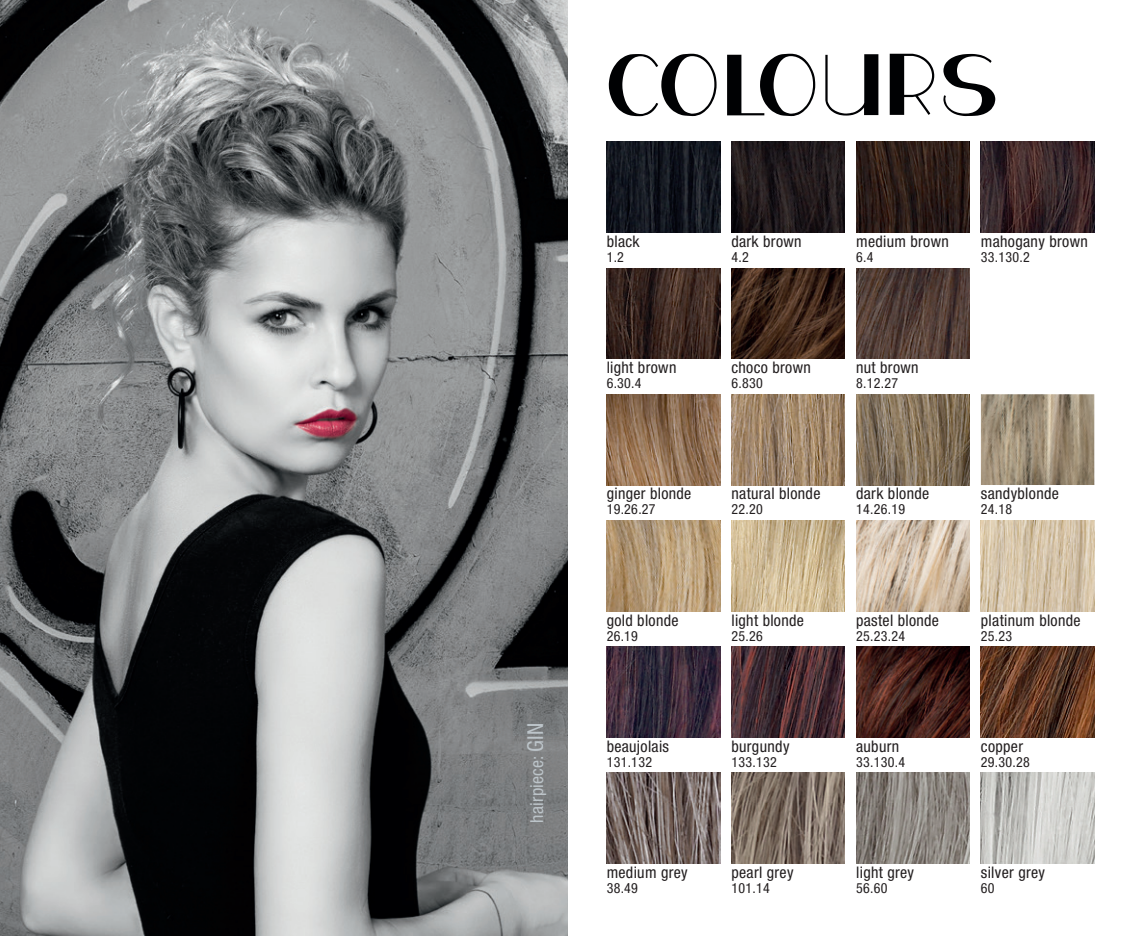
<style>
.page{position:relative;width:1134px;height:936px;background:#fff}
.page>*{position:absolute;margin:0;border:0;box-sizing:border-box;transform-origin:0 0}
.t1{font:100px "CF Paris";letter-spacing:.035em;color:#000103}
.t2{font:condensed 18px "Helvetica Neue LT Pro";letter-spacing:.01em;color:#bcc4c9}
.t3{font:condensed 16px "Helvetica Neue LT Pro";letter-spacing:.02em;color:#231f20}
.t4{font:condensed 14px "Helvetica Neue LT Pro";letter-spacing:.02em;color:#231f20}
.s1{font-size:22px}
</style>
<div class="page">
<img style="left:0;top:0;width:567px;height:935px">
<img style="left:607px;top:142px;width:113px;height:90px">
<img style="left:731px;top:268px;width:114px;height:91px">
<img style="left:607px;top:268px;width:113px;height:91px">
<img style="left:607px;top:394px;width:113px;height:91px">
<img style="left:607px;top:646px;width:113px;height:91px">
<img style="left:607px;top:772px;width:113px;height:91px">
<img style="left:731px;top:142px;width:114px;height:90px">
<img style="left:856px;top:268px;width:113px;height:91px">
<img style="left:607px;top:520px;width:113px;height:91px">
<img style="left:731px;top:646px;width:114px;height:91px">
<img style="left:731px;top:772px;width:114px;height:91px">
<img style="left:856px;top:142px;width:113px;height:90px">
<img style="left:856px;top:394px;width:113px;height:91px">
<img style="left:856px;top:520px;width:113px;height:91px">
<img style="left:731px;top:520px;width:114px;height:91px">
<img style="left:856px;top:646px;width:113px;height:91px">
<img style="left:981px;top:646px;width:113px;height:91px">
<img style="left:856px;top:772px;width:113px;height:91px">
<img style="left:981px;top:142px;width:113px;height:90px">
<img style="left:731px;top:394px;width:114px;height:91px">
<img style="left:981px;top:394px;width:113px;height:91px">
<img style="left:981px;top:520px;width:113px;height:91px">
<img style="left:981px;top:772px;width:113px;height:91px">
<p class="t2" style="left:526px;top:822px;width:101px;rotate:-90deg">hairpiece: <span class="s1">GIN</span></p>
<h1 class="t1" style="left:607px;top:22px;width:391px">COLOURS</h1>
<p class="t3" style="left:607px;top:232px;width:34px">black</p>
<p class="t4" style="left:607px;top:249px;width:19px">1.2</p>
<p class="t3" style="left:731px;top:232px;width:72px">dark brown</p>
<p class="t4" style="left:731px;top:249px;width:19px">4.2</p>
<p class="t3" style="left:856px;top:232px;width:94px">medium brown</p>
<p class="t4" style="left:856px;top:249px;width:19px">6.4</p>
<p class="t3" style="left:981px;top:232px;width:108px">mahogany brown</p>
<p class="t4" style="left:981px;top:249px;width:50px">33.130.2</p>
<p class="t3" style="left:607px;top:358px;width:71px">light brown</p>
<p class="t4" style="left:607px;top:375px;width:36px">6.30.4</p>
<p class="t3" style="left:731px;top:358px;width:81px">choco brown</p>
<p class="t4" style="left:731px;top:375px;width:33px">6.830</p>
<p class="t3" style="left:856px;top:358px;width:64px">nut brown</p>
<p class="t4" style="left:856px;top:375px;width:44px">8.12.27</p>
<p class="t3" style="left:607px;top:484px;width:86px">ginger blonde</p>
<p class="t4" style="left:607px;top:501px;width:50px">19.26.27</p>
<p class="t3" style="left:731px;top:484px;width:91px">natural blonde</p>
<p class="t4" style="left:731px;top:501px;width:33px">22.20</p>
<p class="t3" style="left:856px;top:484px;width:75px">dark blonde</p>
<p class="t4" style="left:856px;top:501px;width:50px">14.26.19</p>
<p class="t3" style="left:981px;top:484px;width:79px">sandyblonde</p>
<p class="t4" style="left:981px;top:501px;width:33px">24.18</p>
<p class="t3" style="left:607px;top:610px;width:73px">gold blonde</p>
<p class="t4" style="left:607px;top:627px;width:33px">26.19</p>
<p class="t3" style="left:731px;top:610px;width:74px">light blonde</p>
<p class="t4" style="left:731px;top:627px;width:33px">25.26</p>
<p class="t3" style="left:856px;top:610px;width:84px">pastel blonde</p>
<p class="t4" style="left:856px;top:627px;width:50px">25.23.24</p>
<p class="t3" style="left:981px;top:610px;width:101px">platinum blonde</p>
<p class="t4" style="left:981px;top:627px;width:33px">25.23</p>
<p class="t3" style="left:607px;top:736px;width:64px">beaujolais</p>
<p class="t4" style="left:607px;top:753px;width:47px">131.132</p>
<p class="t3" style="left:731px;top:736px;width:60px">burgundy</p>
<p class="t4" style="left:731px;top:753px;width:47px">133.132</p>
<p class="t3" style="left:856px;top:736px;width:45px">auburn</p>
<p class="t4" style="left:856px;top:753px;width:50px">33.130.4</p>
<p class="t3" style="left:981px;top:736px;width:44px">copper</p>
<p class="t4" style="left:981px;top:753px;width:50px">29.30.28</p>
<p class="t3" style="left:607px;top:862px;width:83px">medium grey</p>
<p class="t4" style="left:607px;top:879px;width:33px">38.49</p>
<p class="t3" style="left:731px;top:862px;width:64px">pearl grey</p>
<p class="t4" style="left:731px;top:879px;width:40px">101.14</p>
<p class="t3" style="left:856px;top:862px;width:59px">light grey</p>
<p class="t4" style="left:856px;top:879px;width:33px">56.60</p>
<p class="t3" style="left:981px;top:862px;width:66px">silver grey</p>
<p class="t4" style="left:981px;top:879px;width:15px">60</p>
</div>
